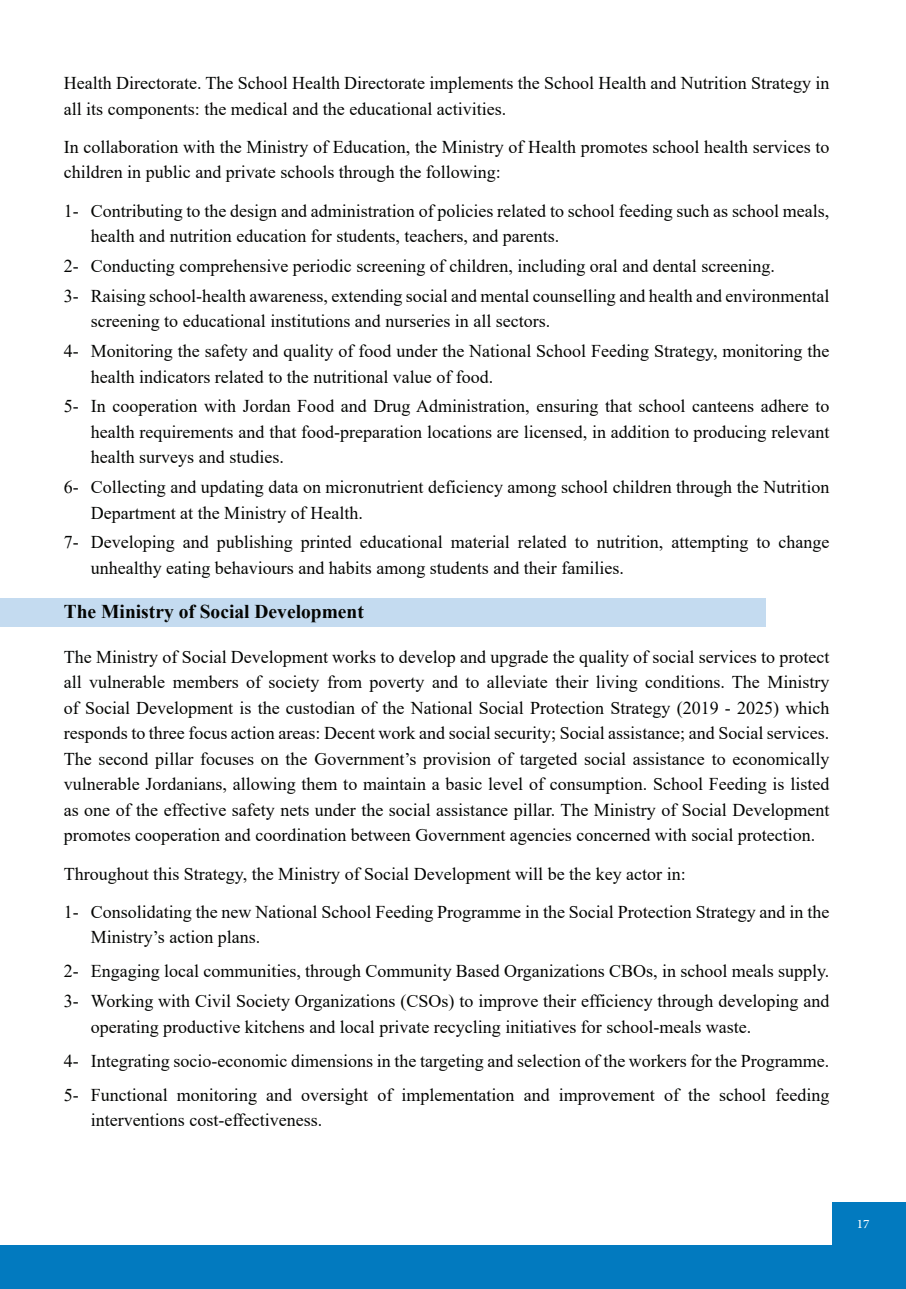
<style>
.page{position:relative;width:906px;height:1289px;background:#fff}
.page>*{position:absolute;margin:0;border:0;box-sizing:border-box;transform-origin:0 0}
.t1{font:700 19.5px "Times New Roman";color:#040503}
.t2{font:18px/25.5px "Times New Roman";color:#040503}
.t3{font:18px "Adobe Arabic";color:#fff}
</style>
<div class="page">
<div style="left:0;top:1245px;width:906px;height:43px;background:#027abf"></div>
<div style="left:833px;top:1201px;width:73px;height:44px;background:#027abf"></div>
<div style="left:0;top:598px;width:765px;height:28px;background:#c4dbf0"></div>
<p class="t2" style="left:64px;top:70px;width:767px">Health Directorate. The School Health Directorate implements the School Health and Nutrition Strategy in all its components: the medical and the educational activities.</p>
<p class="t2" style="left:64px;top:133px;width:767px">In collaboration with the Ministry of Education, the Ministry of Health promotes school health services to children in public and private schools through the following:</p>
<p class="t2" style="left:91px;top:197px;width:740px;text-indent:-27px">1- Contributing to the design and administration of policies related to school feeding such as school meals, health and nutrition education for students, teachers, and parents.</p>
<p class="t2" style="left:64px;top:250px;width:767px;line-height:29.7px">2- Conducting comprehensive periodic screening of children, including oral and dental screening.<br>3- Raising school-health awareness, extending social and mental counselling and health and environmental</p>
<p class="t2" style="left:64px;top:306px;width:767px;line-height:29.7px;text-indent:27px">screening to educational institutions and nurseries in all sectors.<br>4- Monitoring the safety and quality of food under the National School Feeding Strategy, monitoring the</p>
<p class="t2" style="left:64px;top:361px;width:767px;line-height:29.7px;text-indent:27px">health indicators related to the nutritional value of food.<br>5- In cooperation with Jordan Food and Drug Administration, ensuring that school canteens adhere to</p>
<p class="t2" style="left:91px;top:418px;width:740px">health requirements and that food-preparation locations are licensed, in addition to producing relevant health surveys and studies.</p>
<p class="t2" style="left:91px;top:473px;width:740px;text-indent:-27px">6- Collecting and updating data on micronutrient deficiency among school children through the Nutrition<br>Department at the Ministry of Health.</p>
<p class="t2" style="left:91px;top:529px;width:740px;text-indent:-27px">7- Developing and publishing printed educational material related to nutrition, attempting to change unhealthy eating behaviours and habits among students and their families.</p>
<p class="t1" style="left:64px;top:597px;width:302px">The Ministry of Social Development</p>
<p class="t2" style="left:64px;top:643px;width:767px;text-align:justify">The Ministry of Social Development works to develop and upgrade the quality of social services to protect all vulnerable members of society from poverty and to alleviate their living conditions. The Ministry of Social Development is the custodian of the National Social Protection Strategy (2019 - 2025) which responds to three focus action areas: Decent work and social security; Social assistance; and Social services.<br>The second pillar focuses on the Government’s provision of targeted social assistance to economically vulnerable Jordanians, allowing them to maintain a basic level of consumption. School Feeding is listed as one of the effective safety nets under the social assistance pillar. The Ministry of Social Development promotes cooperation and coordination between Government agencies concerned with social protection.</p>
<p class="t2" style="left:64px;top:853px;width:767px;line-height:38.2px">Throughout this Strategy, the Ministry of Social Development will be the key actor in:<br>1- Consolidating the new National School Feeding Programme in the Social Protection Strategy and in the</p>
<p class="t2" style="left:64px;top:919px;width:767px;line-height:34px;text-indent:27px">Ministry’s action plans.<br>2- Engaging local communities, through Community Based Organizations CBOs, in school meals supply.</p>
<p class="t2" style="left:91px;top:987px;width:740px;text-indent:-27px">3- Working with Civil Society Organizations (CSOs) to improve their efficiency through developing and operating productive kitchens and local private recycling initiatives for school-meals waste.</p>
<p class="t2" style="left:64px;top:1042px;width:767px;line-height:34px">4- Integrating socio-economic dimensions in the targeting and selection of the workers for the Programme.<br>5- Functional monitoring and oversight of implementation and improvement of the school feeding</p>
<p class="t2" style="left:91px;top:1106px;width:233px">interventions cost-effectiveness.</p>
<p class="t3" style="left:856px;top:1210px;width:14px">17</p>
</div>
